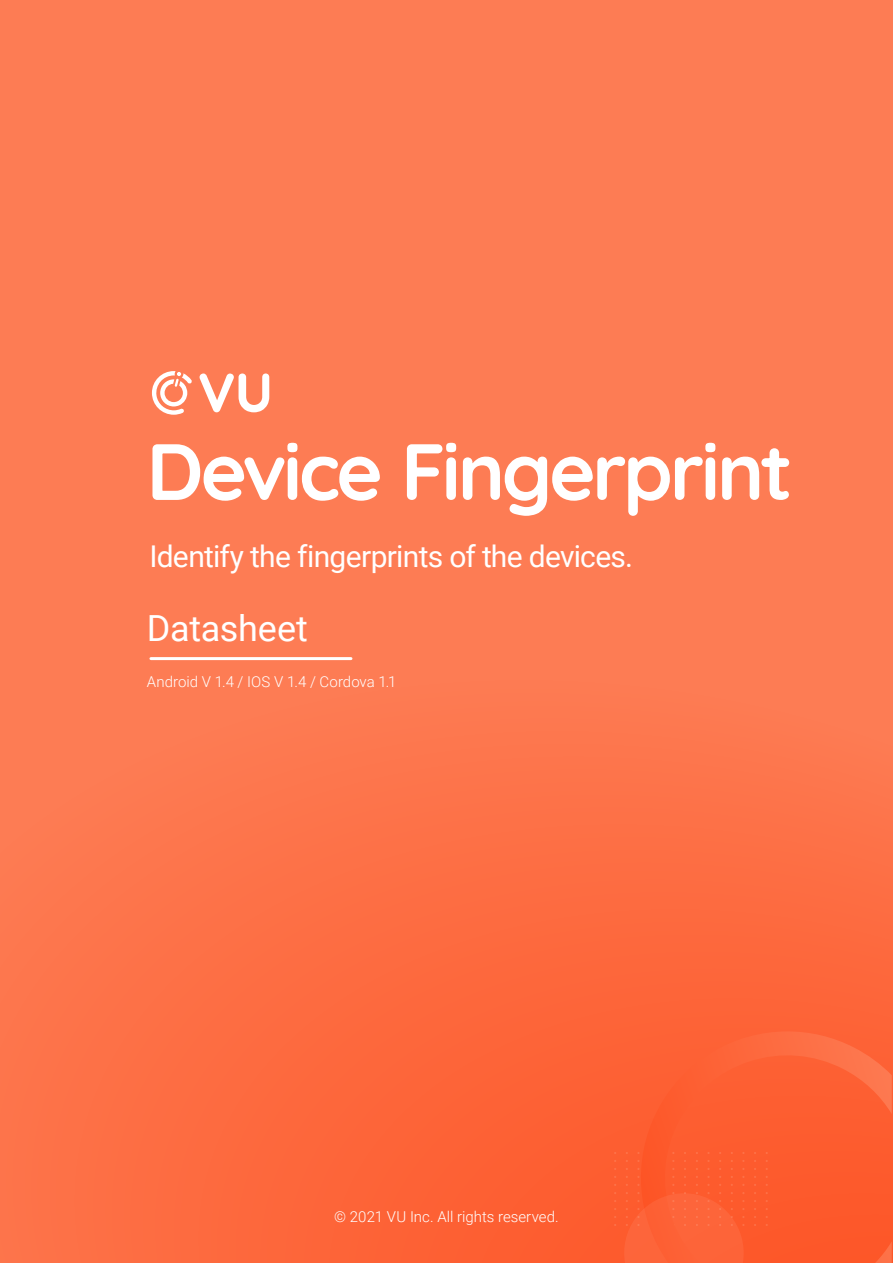
<style>
.page{position:relative;width:893px;height:1263px;background:#fff}
.page>*{position:absolute;margin:0;border:0;box-sizing:border-box;transform-origin:0 0}
.t1{font:700 79.5px "Quicksand";letter-spacing:-.04em;color:#fff}
.t2{font:36px "Roboto";letter-spacing:-.005em;color:#fff}
.t3{font:30px "Roboto";letter-spacing:-.025em;color:#fff}
.t4{font:300 15px "Roboto";color:#fff}
</style>
<div class="page">
<div style="left:0;top:0;width:893px;height:1263px;background:linear-gradient(to bottom,#fd825c,#fd693d)"></div>
<hr style="left:151px;top:657px;width:200px;height:3px;background:#fff">
<svg style="left:631px;top:1031px;width:261px;height:232px;background:#fd5e31"></svg>
<svg style="left:624px;top:1192px;width:120px;height:71px;background:#fd6136"></svg>
<svg style="left:200px;top:373px;width:69px;height:39px"></svg>
<svg style="left:152px;top:371px;width:40px;height:44px"></svg>
<h1 class="t1" style="left:147px;top:410px;width:648px">Device Fingerprint</h1>
<h3 class="t3" style="left:149px;top:535px;width:485px">Identify the fingerprints of the devices.</h3>
<h2 class="t2" style="left:147px;top:603px;width:163px">Datasheet</h2>
<p class="t4" style="left:147px;top:671px;width:251px">Android V 1.4 / IOS V 1.4 / Cordova 1.1</p>
<p class="t4" style="left:334px;top:1206px;width:226px">© 2021 VU Inc. All rights reserved.</p>
</div>
